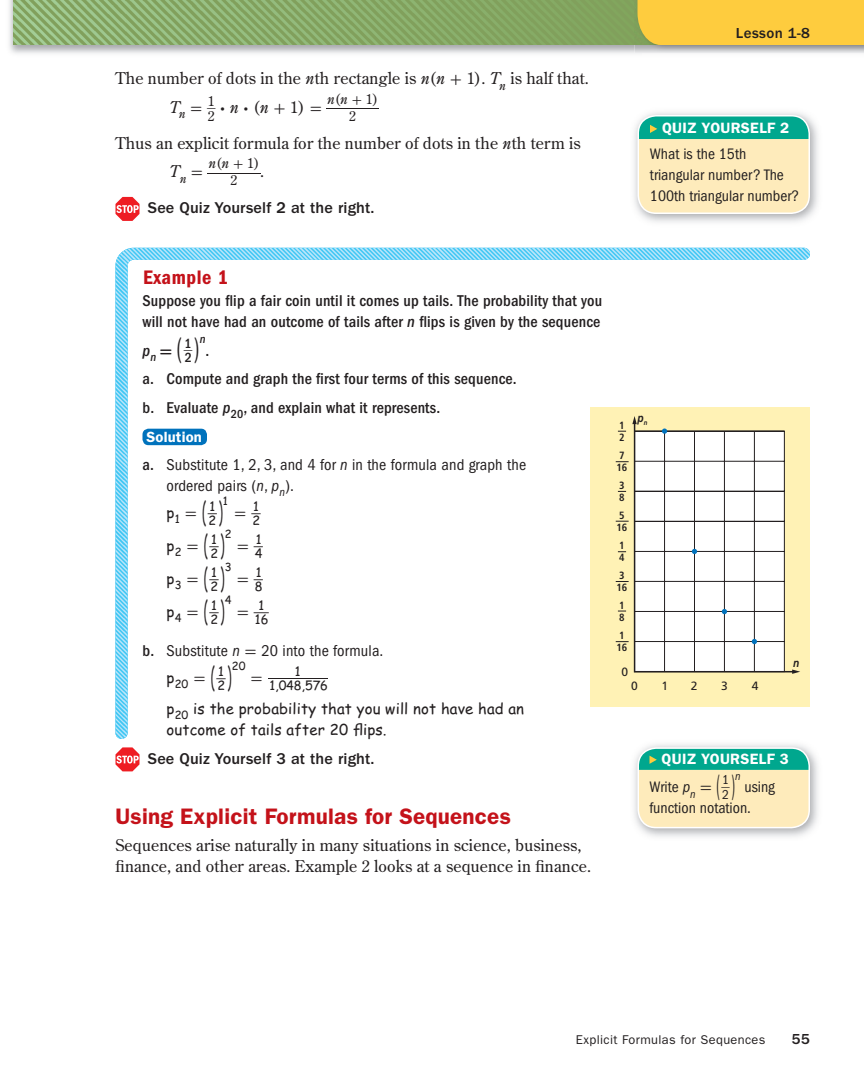
<style>
.page{position:relative;width:864px;height:1080px;background:#fff}
.page>*{position:absolute;margin:0;border:0;box-sizing:border-box;transform-origin:0 0}
.t1{font:condensed 30.45px "ITC Franklin Gothic Std";color:#231f20;scale:.39 1}
.t2{font:600 22.5px "ITC Franklin Gothic Std";letter-spacing:.01em;color:#c4121a}
.t3{font:20.25px "ITC Franklin Gothic Std Dm Cd";letter-spacing:.03em;color:#c4121a}
.t4{font:16.2px/28.5px "Century Old Style Std";letter-spacing:.01em;color:#231f20}
.t5{font:500 condensed 16.2px/28.5px "ITC Franklin Gothic Std";letter-spacing:.01em;color:#231f20}
.t6{font:condensed 16.2px/21px "ITC Franklin Gothic Std";letter-spacing:.01em;color:#231f20}
.t7{font:500 16.2px "ITC Franklin Gothic Std";letter-spacing:.01em;color:#231f20}
.t8{font:16.2px "Uni Math";color:#231f20}
.t9{font:italic 500 condensed 16.2px "ITC Franklin Gothic Std";color:#231f20}
.t10{font:condensed 15.75px/21px "ITC Franklin Gothic Std";color:#231f20}
.t11{font:15px/21px "Comic Sans MS";letter-spacing:.01em;color:#231f20}
.t12{font:600 15px "ITC Franklin Gothic Std";letter-spacing:.02em;color:#fff}
.t13{font:500 15px "ITC Franklin Gothic Std";letter-spacing:.025em;color:#231f20}
.t14{font:600 14.85px "ITC Franklin Gothic Std";letter-spacing:.01em;color:#fff}
.t15{font:13.8px/17.4px "Century Old Style Std";color:#231f20;text-align:center}
.t16{font:13.8px "Uni Math";color:#231f20;scale:3.82 1}
.t17{font:500 condensed 13.8px "ITC Franklin Gothic Std";color:#231f20}
.t18{font:condensed 13.35px/12.9px "ITC Franklin Gothic Std";color:#231f20}
.t19{font:12.75px "ITC Franklin Gothic Std";letter-spacing:.03em;color:#231f20}
.t20{font:12.75px "Comic Sans MS";letter-spacing:-.01em;color:#231f20}
.t21{font:italic 500 condensed 12.15px "ITC Franklin Gothic Std";color:#231f20}
.t22{font:12px "Frutiger LT Std";color:#231f20}
.t23{font:italic 700 12px "Frutiger LT Std";color:#231f20;scale:.85 1}
.t24{font:italic condensed 11.85px "ITC Franklin Gothic Std";color:#231f20}
.t25{font:11.25px "Comic Sans MS";color:#231f20}
.t26{font:700 condensed 10.5px/12px "Frutiger LT Std";color:#231f20}
.s1{font-style:italic}
.s2{font-family:"Uni Math"}
.s3{font-family:"Century Old Style Std";font-style:italic;font-size:16.2px}
.s4{font-size:16.2px}
.s5{font-family:"Uni Math";font-weight:700;font-style:normal;font-stretch:normal}
.s6{font-family:"Uni Math";font-weight:700;font-style:normal;font-stretch:normal;font-size:26.4px}
.s7{font-weight:500}
.s8{font-family:"Uni Math";font-size:16.2px}
.s9{font-size:26.55px}
.s10{font-family:"Uni Math";font-stretch:normal}
.s11{font-family:"Uni Math";font-stretch:normal;font-size:16.2px}
.s12{font-size:30.45px}
</style>
<div class="page">
<img style="left:9px;top:0;width:633px;height:54px">
<img style="left:14px;top:0;width:620px;height:45px">
<svg style="left:116px;top:197px;width:24px;height:24px"></svg>
<svg style="left:116px;top:747px;width:24px;height:24px"></svg>
<svg style="left:116px;top:248px;width:694px;height:491px"></svg>
<div style="left:590px;top:407px;width:219px;height:299px;background:#fff2b5"></div>
<svg style="left:792px;top:670px;width:8px;height:4px"></svg>
<svg style="left:616px;top:416px;width:169px;height:256px;background:#eeece2"></svg>
<img style="left:634px;top:744px;width:184px;height:93px">
<div style="left:638px;top:748px;width:171px;height:80px;background:#feebbb;border-radius:18px"></div>
<div style="left:638px;top:748px;width:171px;height:22px;background:#00a78e"></div>
<svg style="left:650px;top:756px;width:7px;height:8px"></svg>
<div style="left:638px;top:747px;width:172px;height:81px;border:2px solid #fff;border-radius:18px"></div>
<img style="left:634px;top:112px;width:184px;height:111px">
<div style="left:638px;top:116px;width:171px;height:97px;background:#feebbb;border-radius:18px"></div>
<div style="left:638px;top:116px;width:171px;height:23px;background:#00a78e"></div>
<svg style="left:650px;top:125px;width:7px;height:8px"></svg>
<div style="left:638px;top:115px;width:172px;height:99px;border:2px solid #fff;border-radius:18px"></div>
<div style="left:638px;top:0;width:226px;height:45px;background:#fecc3e"></div>
<p class="t4" style="left:170px;top:65px;width:421px;text-indent:-54px">The number of dots in the <span class="s1">n</span>th rectangle is <span class="s1">n</span>(<span class="s1">n</span> <span class="s2">+</span> 1). <span class="s1">T</span><sub>n</sub> is half that.<br><span class="s1">T</span><sub>n</sub> <span class="s2">=</span> <sup>_</sup><sup>1</sup> <span class="s2">·</span> <span class="s1">n</span> <span class="s2">·</span> (<span class="s1">n</span> <span class="s2">+</span> 1) <span class="s2">=</span> <sup>__</sup></p>
<p class="t15" style="left:327px;top:91px;width:53px"><span class="s1">n</span>(<span class="s1">n</span> <span class="s2">+</span> 1)<br>2</p>
<p class="t4" style="left:115px;top:130px;width:467px">Thus an explicit formula for the number of dots in the <span class="s1">n</span>th term is</p>
<p class="t16" style="left:169px;top:161px;width:25px"><span class="s3">T</span><sub>n</sub> <span class="s4">=</span> __</p>
<p class="t15" style="left:208px;top:108px;width:8px">2</p>
<p class="t15" style="left:208px;top:155px;width:53px"><span class="s1">n</span>(<span class="s1">n</span> <span class="s2">+</span> 1)<br>2</p>
<p class="t4" style="left:260px;top:158px;width:6px">.</p>
<p class="t7" style="left:148px;top:202px;width:228px">See Quiz Yourself 2 at the right.</p>
<p class="t13" style="left:736px;top:27px;width:76px">Lesson 1-8</p>
<p class="t12" style="left:662px;top:123px;width:129px">QUIZ YOURSELF 2</p>
<p class="t10" style="left:650px;top:144px;width:151px">What is the 15th triangular number? The<br>100th triangular number?</p>
<p class="t3" style="left:143px;top:270px;width:87px">Example 1</p>
<p class="t5" style="left:143px;top:292px;width:461px;line-height:21px">Suppose you flip a fair coin until it comes up tails. The probability that you will not have had an outcome of tails after <span class="s1">n</span> flips is given by the sequence</p>
<p class="t9" style="left:143px;top:345px;width:51px">p<sub>n</sub> <span class="s5">=</span> <span class="s6">(</span> <sup>_</sup><sup>1</sup></p>
<p class="t17" style="left:185px;top:353px;width:16px">2<sup>)</sup></p>
<p class="t21" style="left:200px;top:335px;width:7px">n</p>
<p class="t5" style="left:143px;top:338px;width:376px;text-indent:63px">.<br>a. Compute and graph the first four terms of this sequence. b. Evaluate <span class="s1">p</span><sub>20</sub>, and explain what it represents.</p>
<p class="t14" style="left:147px;top:431px;width:57px">Solution</p>
<p class="t6" style="left:166px;top:455px;width:361px;text-indent:-24px"><span class="s7">a.</span> Substitute 1, 2, 3, and 4 for <span class="s1">n</span> in the formula and graph the ordered pairs (<span class="s1">n</span>, <span class="s1">p</span><sub>n</sub>).</p>
<p class="t11" style="left:166px;top:504px;width:52px">p<sub>1</sub> <span class="s8">=</span> <span class="s9">(</span><sup>_</sup><sup>1</sup></p>
<p class="t20" style="left:209px;top:515px;width:16px">2<sup>)</sup></p>
<p class="t25" style="left:223px;top:497px;width:7px">1</p>
<p class="t8" style="left:234px;top:506px;width:28px">= <sup>_</sup><sup>1</sup></p>
<p class="t20" style="left:252px;top:515px;width:9px">2</p>
<p class="t20" style="left:210px;top:548px;width:16px">2<sup>)</sup></p>
<p class="t25" style="left:225px;top:530px;width:8px">2</p>
<p class="t8" style="left:236px;top:539px;width:28px">= <sup>_</sup><sup>1</sup></p>
<p class="t11" style="left:166px;top:537px;width:54px">p<sub>2</sub> <span class="s8">=</span> <span class="s9">(</span><sup>_</sup><sup>1</sup></p>
<p class="t20" style="left:255px;top:548px;width:9px">4</p>
<p class="t20" style="left:210px;top:581px;width:16px">2<sup>)</sup></p>
<p class="t25" style="left:225px;top:563px;width:8px">3</p>
<p class="t8" style="left:236px;top:572px;width:28px">= <sup>_</sup><sup>1</sup></p>
<p class="t11" style="left:167px;top:570px;width:54px">p<sub>3</sub> <span class="s8">=</span> <span class="s9">(</span><sup>_</sup><sup>1</sup></p>
<p class="t20" style="left:255px;top:581px;width:9px">8</p>
<p class="t20" style="left:210px;top:614px;width:16px">2<sup>)</sup></p>
<p class="t25" style="left:225px;top:596px;width:8px">4</p>
<p class="t8" style="left:236px;top:605px;width:34px">= <sup>_</sup><sup>1</sup></p>
<p class="t11" style="left:167px;top:603px;width:54px">p<sub>4</sub> <span class="s8">=</span> <span class="s9">(</span><sup>_</sup><sup>1</sup></p>
<p class="t20" style="left:255px;top:614px;width:15px">16</p>
<p class="t6" style="left:143px;top:641px;width:243px"><span class="s7">b.</span> Substitute <span class="s1">n</span> <span class="s10">=</span> 20 into the formula.</p>
<p class="t25" style="left:167px;top:679px;width:61px"><sup>p</sup>20 <sup>=</sup> <sup>(</sup> <sup>_</sup><sup>1</sup></p>
<p class="t20" style="left:217px;top:680px;width:16px">2<sup>)</sup></p>
<p class="t25" style="left:232px;top:662px;width:15px">20</p>
<p class="t8" style="left:250px;top:671px;width:79px">= <sup>_</sup><sup>1</sup></p>
<p class="t20" style="left:270px;top:680px;width:60px">1,048,576</p>
<p class="t11" style="left:167px;top:700px;width:359px">p<sub>20</sub> is the probability that you will not have had an outcome of tails after 20 flips.</p>
<p class="t7" style="left:148px;top:753px;width:228px">See Quiz Yourself 3 at the right.</p>
<p class="t2" style="left:116px;top:808px;width:397px">Using Explicit Formulas for Sequences</p>
<p class="t4" style="left:116px;top:836px;width:477px;line-height:21px">Sequences arise naturally in many situations in science, business, finance, and other areas. Example 2 looks at a sequence in finance.</p>
<p class="t26" style="left:619px;top:420px;width:7px">1<br>2</p>
<p class="t26" style="left:616px;top:451px;width:12px">7<br>16</p>
<p class="t26" style="left:619px;top:480px;width:7px">3<br>8</p>
<p class="t26" style="left:616px;top:510px;width:12px">5<br>16</p>
<p class="t26" style="left:619px;top:541px;width:7px">1<br>4</p>
<p class="t26" style="left:616px;top:570px;width:12px">3<br>16</p>
<p class="t26" style="left:619px;top:600px;width:7px">1<br>8</p>
<p class="t26" style="left:616px;top:631px;width:12px">1<br>16</p>
<p class="t22" style="left:622px;top:665px;width:8px">0</p>
<p class="t23" style="left:638px;top:413px;width:13px">p<sub>n</sub></p>
<p class="t22" style="left:631px;top:679px;width:8px">0</p>
<p class="t22" style="left:691px;top:679px;width:8px">2</p>
<p class="t22" style="left:721px;top:679px;width:8px">3</p>
<p class="t22" style="left:661px;top:679px;width:8px">1</p>
<p class="t22" style="left:752px;top:679px;width:8px">4</p>
<p class="t23" style="left:793px;top:658px;width:9px">n</p>
<p class="t12" style="left:662px;top:754px;width:129px">QUIZ YOURSELF 3</p>
<p class="t10" style="left:650px;top:778px;width:72px">Write <span class="s1">p</span><sub>n</sub> <span class="s11">=</span> <span class="s12">(</span></p>
<p class="t18" style="left:722px;top:776px;width:10px"><span class="s10">_</span>1<br>2</p>
<p class="t1" style="left:731px;top:774px;width:11px">)</p>
<p class="t24" style="left:735px;top:771px;width:7px">n</p>
<p class="t10" style="left:650px;top:778px;width:127px;text-indent:95px">using function notation.</p>
<p class="t19" style="left:576px;top:1035px;width:191px">Explicit Formulas for Sequences</p>
<p class="t13" style="left:792px;top:1034px;width:20px">55</p>
</div>
